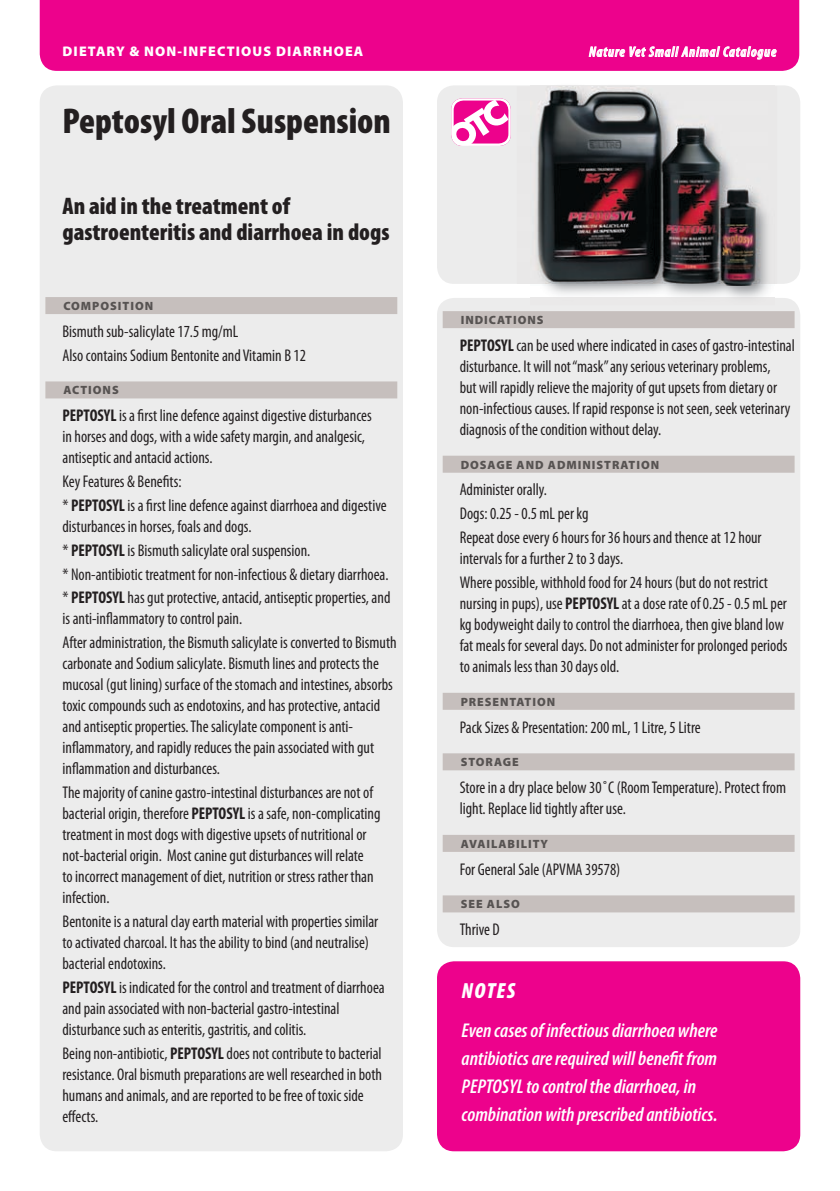
<style>
.page{position:relative;width:840px;height:1191px;background:#fff}
.page>*{position:absolute;margin:0;border:0;box-sizing:border-box;transform-origin:0 0}
.t1{font:900 condensed 36px "Myriad Pro";color:#231f20}
.t2{font:900 condensed 24px/26px "Myriad Pro";color:#231f20}
.t3{font:italic 900 condensed 22px "Myriad Pro";letter-spacing:.06em;color:#fff}
.t4{font:italic 600 condensed 20px/28px "Myriad Pro";color:#fff}
.t5{font:condensed 17px/21px "Myriad Pro";color:#231f20;scale:.95 1}
.t6{font:900 14px "Myriad Pro";letter-spacing:.08em;color:#fff}
.t7{font:italic 600 condensed 14px "Myriad Pro";letter-spacing:.07em;color:#fff}
.t8{font:900 12px "Myriad Pro";letter-spacing:.08em;color:#575352}
.s1{font-weight:700}
</style>
<div class="page">
<div style="left:40px;top:85px;width:363px;height:1066px;background:#ececec;border-radius:17px"></div>
<div style="left:437px;top:85px;width:362px;height:199px;background:#ececec;border-radius:17px"></div>
<div style="left:437px;top:298px;width:362px;height:649px;background:#ececec;border-radius:17px"></div>
<img style="left:531px;top:86px;width:243px;height:200px">
<div style="left:437px;top:961px;width:362px;height:190px;background:#ed028c;border-radius:17px"></div>
<div style="left:40px;top:0;width:758px;height:71px;background:#ed028c"></div>
<svg style="left:451px;top:98px;width:59px;height:48px;background:#f478c1"></svg>
<div style="left:45px;top:297px;width:352px;height:17px;background:#c6bfbd"></div>
<div style="left:45px;top:381px;width:352px;height:17px;background:#c6bfbd"></div>
<svg style="left:588px;top:41px;width:188px;height:20px;background:#f142a9"></svg>
<div style="left:442px;top:311px;width:352px;height:17px;background:#c6bfbd"></div>
<div style="left:442px;top:456px;width:352px;height:17px;background:#c6bfbd"></div>
<div style="left:442px;top:693px;width:352px;height:17px;background:#c6bfbd"></div>
<div style="left:442px;top:753px;width:352px;height:17px;background:#c6bfbd"></div>
<div style="left:442px;top:835px;width:352px;height:17px;background:#c6bfbd"></div>
<div style="left:442px;top:895px;width:352px;height:17px;background:#c6bfbd"></div>
<p class="t6" style="left:63px;top:44px;width:302px">DIETARY &amp; NON-INFECTIOUS DIARRHOEA</p>
<p class="t7" style="left:588px;top:44px;width:188px">Nature Vet Small Animal Catalogue</p>
<h1 class="t1" style="left:62px;top:101px;width:330px">Peptosyl Oral Suspension</h1>
<h2 class="t2" style="left:62px;top:193px;width:328px">An aid in the treatment of gastroenteritis and diarrhoea in dogs</h2>
<p class="t8" style="left:63px;top:299px;width:91px">COMPOSITION</p>
<p class="t5" style="left:62px;top:319px;width:258px;line-height:23.8px">Bismuth sub-salicylate 17.5 mg/mL<br>Also contains Sodium Bentonite and Vitamin B 12</p>
<p class="t8" style="left:63px;top:383px;width:57px">ACTIONS</p>
<p class="t5" style="left:62px;top:405px;width:327px"><span class="s1">PEPTOSYL</span> is a first line defence against digestive disturbances in horses and dogs, with a wide safety margin, and analgesic, antiseptic and antacid actions.</p>
<p class="t5" style="left:62px;top:470px;width:342px;line-height:23.8px">Key Features &amp; Benefits:<br>* <span class="s1">PEPTOSYL</span> is a first line defence against diarrhoea and digestive</p>
<p class="t5" style="left:62px;top:514px;width:346px;line-height:23.8px">disturbances in horses, foals and dogs.<br>* <span class="s1">PEPTOSYL</span> is Bismuth salicylate oral suspension.<br>* Non-antibiotic treatment for non-infectious &amp; dietary diarrhoea. * <span class="s1">PEPTOSYL</span> has gut protective, antacid, antiseptic properties, and</p>
<p class="t5" style="left:62px;top:607px;width:353px;line-height:23.8px">is anti-inflammatory to control pain.<br>After administration, the Bismuth salicylate is converted to Bismuth</p>
<p class="t5" style="left:62px;top:653px;width:349px">carbonate and Sodium salicylate. Bismuth lines and protects the mucosal (gut lining) surface of the stomach and intestines, absorbs toxic compounds such as endotoxins, and has protective, antacid and antiseptic properties.The salicylate component is anti&shy;inflammatory, and rapidly reduces the pain associated with gut inflammation and disturbances.</p>
<p class="t5" style="left:62px;top:782px;width:336px">The majority of canine gastro-intestinal disturbances are not of bacterial origin, therefore <span class="s1">PEPTOSYL</span> is a safe, non-complicating treatment in most dogs with digestive upsets of nutritional or not-bacterial origin. Most canine gut disturbances will relate<br>to incorrect management of diet, nutrition or stress rather than infection.</p>
<p class="t5" style="left:62px;top:911px;width:334px">Bentonite is a natural clay earth material with properties similar to activated charcoal. It has the ability to bind (and neutralise) bacterial endotoxins.</p>
<p class="t5" style="left:62px;top:977px;width:340px"><span class="s1">PEPTOSYL</span> is indicated for the control and treatment of diarrhoea and pain associated with non-bacterial gastro-intestinal disturbance such as enteritis, gastritis, and colitis.</p>
<p class="t5" style="left:62px;top:1043px;width:338px">Being non-antibiotic, <span class="s1">PEPTOSYL</span> does not contribute to bacterial resistance. Oral bismuth preparations are well researched in both humans and animals, and are reported to be free of toxic side effects.</p>
<p class="t8" style="left:460px;top:313px;width:84px">INDICATIONS</p>
<p class="t5" style="left:459px;top:335px;width:354px"><span class="s1">PEPTOSYL</span> can be used where indicated in cases of gastro-intestinal disturbance. It will not“mask” any serious veterinary problems,<br>but will rapidly relieve the majority of gut upsets from dietary or non-infectious causes. If rapid response is not seen, seek veterinary diagnosis of the condition without delay.</p>
<p class="t8" style="left:460px;top:458px;width:200px">DOSAGE AND ADMINISTRATION</p>
<p class="t5" style="left:459px;top:478px;width:319px;line-height:23.8px">Administer orally.<br>Dogs: 0.25 - 0.5 mL per kg<br>Repeat dose every 6 hours for 36 hours and thence at 12 hour</p>
<p class="t5" style="left:459px;top:547px;width:326px;line-height:23.8px">intervals for a further 2 to 3 days.<br>Where possible, withhold food for 24 hours (but do not restrict</p>
<p class="t5" style="left:459px;top:593px;width:346px">nursing in pups), use <span class="s1">PEPTOSYL</span> at a dose rate of 0.25 - 0.5 mL per kg bodyweight daily to control the diarrhoea, then give bland low fat meals for several days. Do not administer for prolonged periods to animals less than 30 days old.</p>
<p class="t8" style="left:460px;top:695px;width:96px">PRESENTATION</p>
<p class="t5" style="left:459px;top:716px;width:255px">Pack Sizes &amp; Presentation: 200 mL, 1 Litre, 5 Litre</p>
<p class="t8" style="left:460px;top:755px;width:59px">STORAGE</p>
<p class="t5" style="left:459px;top:777px;width:345px">Store in a dry place below 30˚C (RoomTemperature). Protect from light. Replace lid tightly after use.</p>
<p class="t8" style="left:460px;top:837px;width:89px">AVAILABILITY</p>
<p class="t5" style="left:459px;top:859px;width:170px">For General Sale (APVMA 39578)</p>
<p class="t8" style="left:460px;top:897px;width:61px">SEE ALSO</p>
<p class="t5" style="left:459px;top:919px;width:44px">Thrive D</p>
<p class="t3" style="left:461px;top:978px;width:55px">NOTES</p>
<p class="t4" style="left:461px;top:1016px;width:257px">Even cases of infectious diarrhoea where antibiotics are required will benefit from PEPTOSYL to control the diarrhoea, in combination with prescribed antibiotics.</p>
</div>
